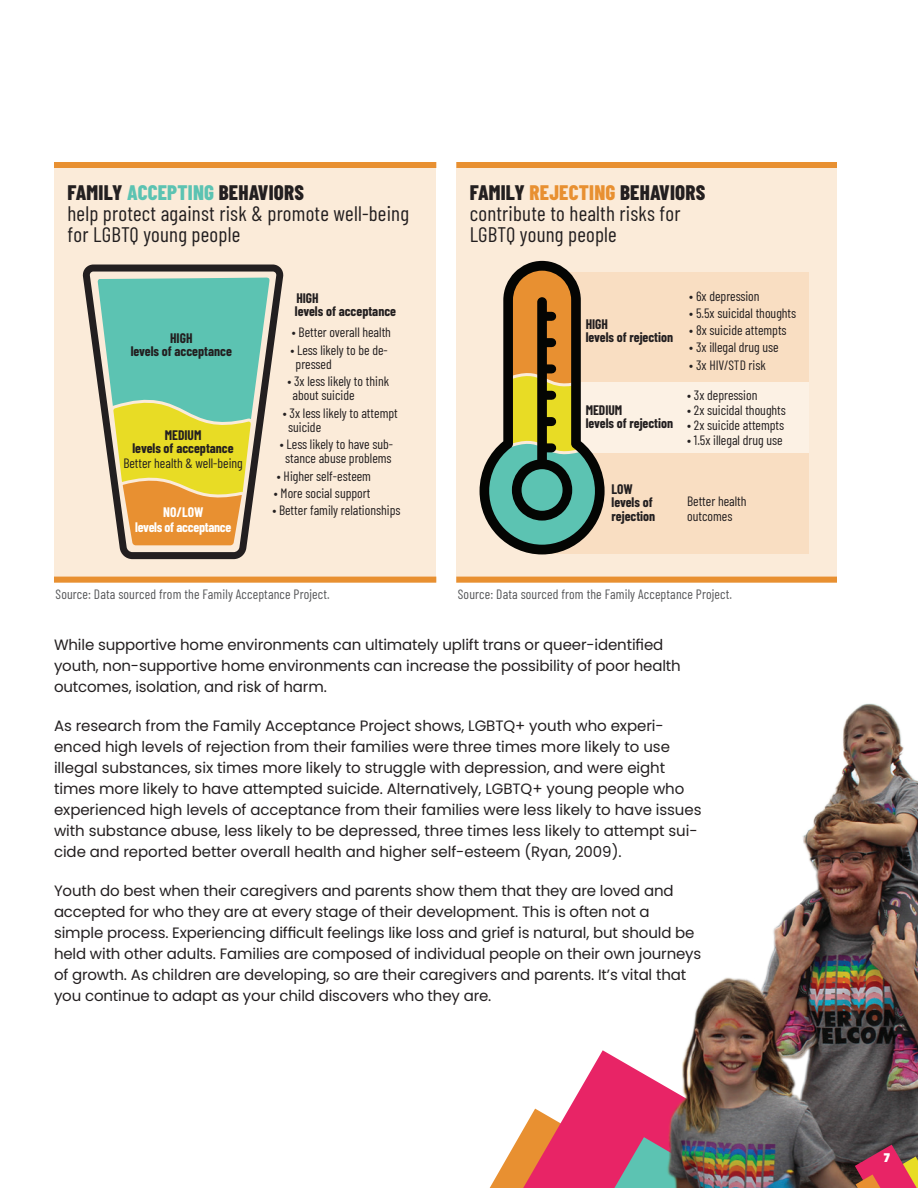
<style>
.page{position:relative;width:918px;height:1188px;background:#fff}
.page>*{position:absolute;margin:0;border:0;box-sizing:border-box;transform-origin:0 0}
.t1{font:21px/21px "Barlow Condensed";letter-spacing:.01em;color:#231f20}
.t2{font:15px/21px "Poppins";letter-spacing:-.01em;color:#231f20}
.t3{font:13.5px/14.2px "Barlow Condensed";color:#231f20}
.t4{font:700 13.5px/13.5px "Barlow Condensed";color:#231f20}
.t5{font:13.5px "Barlow Condensed";letter-spacing:.01em;color:#57585a}
.t6{font:700 13.5px/15px "Barlow Condensed";letter-spacing:-.02em;color:#fff;text-align:center}
.t7{font:900 12px "Poppins";color:#fff}
.s1{font-weight:800}
.s2{font-weight:800;color:#5cc3b2}
.s3{font-weight:800;color:#e89031}
</style>
<div class="page">
<svg style="left:490px;top:1050px;width:153px;height:138px"></svg>
<img style="left:767px;top:703px;width:151px;height:442px">
<img style="left:643px;top:967px;width:236px;height:221px">
<div style="left:54px;top:168px;width:382px;height:415px;background:#fbebd9"></div>
<div style="left:54px;top:577px;width:382px;height:6px;background:#e89031"></div>
<div style="left:54px;top:162px;width:382px;height:6px;background:#e89031"></div>
<svg style="left:83px;top:265px;width:201px;height:294px"></svg>
<div style="left:456px;top:168px;width:380px;height:415px;background:#fbebd9"></div>
<div style="left:456px;top:577px;width:381px;height:6px;background:#e89031"></div>
<div style="left:456px;top:162px;width:381px;height:6px;background:#e89031"></div>
<div style="left:541px;top:272px;width:267px;height:118px;background:#f9dec2"></div>
<div style="left:541px;top:452px;width:267px;height:102px;background:#f9dec2"></div>
<div style="left:541px;top:382px;width:267px;height:70px;background:#fcf1e4"></div>
<svg style="left:480px;top:261px;width:125px;height:293px"></svg>
<div style="left:543px;top:312px;width:9px;height:9px;background:#040503"></div>
<div style="left:543px;top:338px;width:9px;height:9px;background:#040503"></div>
<div style="left:543px;top:364px;width:9px;height:9px;background:#040503"></div>
<div style="left:543px;top:391px;width:9px;height:9px;background:#040503"></div>
<div style="left:543px;top:417px;width:9px;height:9px;background:#040503"></div>
<div style="left:543px;top:443px;width:9px;height:9px;background:#040503"></div>
<svg style="left:855px;top:1145px;width:63px;height:43px;background:#b94753"></svg>
<h1 class="t1" style="left:67px;top:180px;width:343px"><span class="s1">FAMILY</span> <span class="s2">ACCEPTING</span> <span class="s1">BEHAVIORS<br></span>help protect against risk &amp; promote well-being for LGBTQ young people</h1>
<p class="t4" style="left:131px;top:330px;width:103px;text-align:center">HIGH<br>levels of acceptance</p>
<p class="t4" style="left:132px;top:427px;width:103px;text-align:center">MEDIUM<br>levels of acceptance</p>
<p class="t3" style="left:123px;top:455px;width:121px">Better health &amp; well-being</p>
<p class="t6" style="left:135px;top:504px;width:98px">NO/LOW<br>levels of acceptance</p>
<p class="t4" style="left:295px;top:291px;width:103px">HIGH<br>levels of acceptance</p>
<p class="t3" style="left:292px;top:324px;width:101px">• Better overall health</p>
<p class="t3" style="left:296px;top:342px;width:94px;text-indent:-5px">• Less likely to be de&shy;pressed</p>
<p class="t3" style="left:293px;top:373px;width:98px;text-indent:-5px">• 3x less likely to think about suicide</p>
<p class="t3" style="left:288px;top:405px;width:111px;text-indent:-5px">• 3x less likely to attempt suicide</p>
<p class="t3" style="left:280px;top:436px;width:115px;text-align:center">• Less likely to have sub&shy;stance abuse problems</p>
<p class="t3" style="left:277px;top:468px;width:96px">• Higher self-esteem</p>
<p class="t3" style="left:274px;top:485px;width:98px">• More social support</p>
<p class="t3" style="left:272px;top:502px;width:130px">• Better family relationships</p>
<p class="t5" style="left:56px;top:584px;width:276px">Source: Data sourced from the Family Acceptance Project.</p>
<h1 class="t1" style="left:470px;top:180px;width:237px"><span class="s1">FAMILY</span> <span class="s3">REJECTING</span> <span class="s1">BEHAVIORS </span>contribute to health risks for<br>LGBTQ young people</h1>
<p class="t4" style="left:586px;top:317px;width:89px">HIGH<br>levels of rejection</p>
<p class="t4" style="left:586px;top:403px;width:89px">MEDIUM<br>levels of rejection</p>
<p class="t4" style="left:612px;top:481px;width:45px">LOW levels of rejection</p>
<p class="t3" style="left:689px;top:288px;width:72px">• 6x depression</p>
<p class="t3" style="left:689px;top:305px;width:108px">• 5.5x suicidal thoughts</p>
<p class="t3" style="left:689px;top:322px;width:99px">• 8x suicide attempts</p>
<p class="t3" style="left:689px;top:339px;width:91px">• 3x illegal drug use</p>
<p class="t3" style="left:689px;top:357px;width:78px">• 3x HIV/STD risk</p>
<p class="t3" style="left:687px;top:387px;width:72px">• 3x depression</p>
<p class="t3" style="left:687px;top:402px;width:100px">• 2x suicidal thoughts</p>
<p class="t3" style="left:687px;top:417px;width:99px">• 2x suicide attempts</p>
<p class="t3" style="left:687px;top:432px;width:97px">• 1.5x illegal drug use</p>
<p class="t3" style="left:687px;top:493px;width:61px;line-height:15px">Better health outcomes</p>
<p class="t5" style="left:458px;top:584px;width:276px">Source: Data sourced from the Family Acceptance Project.</p>
<p class="t2" style="left:54px;top:635px;width:628px">While supportive home environments can ultimately uplift trans or queer-identified youth, non-supportive home environments can increase the possibility of poor health outcomes, isolation, and risk of harm.</p>
<p class="t2" style="left:54px;top:716px;width:649px">As research from the Family Acceptance Project shows, LGBTQ+ youth who experi&shy;enced high levels of rejection from their families were three times more likely to use illegal substances, six times more likely to struggle with depression, and were eight times more likely to have attempted suicide. Alternatively, LGBTQ+ young people who experienced high levels of acceptance from their families were less likely to have issues with substance abuse, less likely to be depressed, three times less likely to attempt sui&shy;cide and reported better overall health and higher self-esteem (Ryan, 2009).</p>
<p class="t2" style="left:54px;top:881px;width:649px">Youth do best when their caregivers and parents show them that they are loved and accepted for who they are at every stage of their development. This is often not a simple process. Experiencing difficult feelings like loss and grief is natural, but should be held with other adults. Families are composed of individual people on their own journeys of growth. As children are developing, so are their caregivers and parents. It’s vital that you continue to adapt as your child discovers who they are.</p>
<p class="t7" style="left:884px;top:1151px;width:8px">7</p>
</div>
